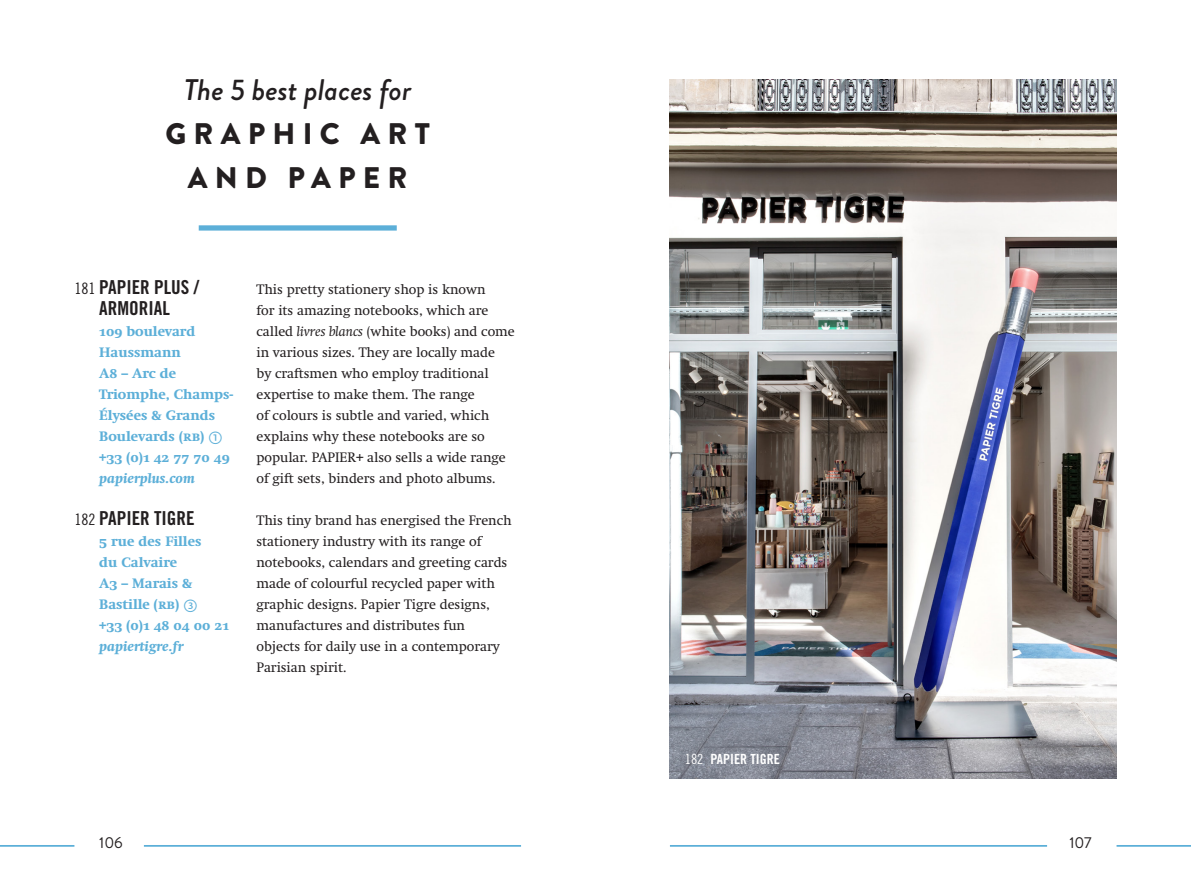
<style>
.page{position:relative;width:1191px;height:893px;background:#fff}
.page>*{position:absolute;margin:0;border:0;box-sizing:border-box;transform-origin:0 0}
.ChapterTitle{font:900 29.75px/43.8px "Brandon Grotesque";letter-spacing:.245em;color:#231f20;text-align:center}
.t1{font:19.25px/21px "Trade Gothic LT Pro Bd Cn 20";color:#231f20;text-align:center}
.t2{font:15.75px "Brandon Grotesque";letter-spacing:-.005em;color:#231f20}
.ParaFl{font:14px/21px "Swift Neue LT Pro";color:#231f20}
.Address{font:700 14px/21px "Swift Neue LT Pro";color:#5cafd8}
.PhoneNumber{font:700 14px "Swift Neue LT Pro";color:#5cafd8}
.WebAddress{font:italic 700 14px "Swift Neue LT Pro";color:#5cafd8}
.FOTOBIJSCHRIFT{font:14px "Trade Gothic LT Pro Bd Cn 20";color:#fff}
.s1{font-weight:500;font-style:italic}
.s2{font-family:"Trade Gothic LT Pro Cn 18";font-size:15.75px}
.s3{font-family:"Fedra Sans Pro";font-weight:400;font-size:17.5px}
.s4{font-style:italic}
.s5{font-family:"Trade Gothic LT Pro Cn 18"}
</style>
<div class="page">
<hr style="left:670px;top:845px;width:377px;height:2px;background:#5cafd8">
<hr style="left:144px;top:845px;width:377px;height:2px;background:#5cafd8">
<hr style="left:0;top:845px;width:74px;height:2px;background:#5cafd8">
<hr style="left:1116px;top:845px;width:75px;height:2px;background:#5cafd8">
<div style="left:199px;top:225px;width:198px;height:6px;background:#5cafd8"></div>
<img style="left:670px;top:79px;width:446px;height:700px">
<p class="ChapterTitle" style="left:165px;top:68px;width:266px"><span class="s1">The 5 best places for<br></span>GRAPHIC ART<br>AND PAPER</p>
<p class="t1" style="left:74px;top:276px;width:126px"><span class="s2">181</span> PAPIER PLUS /<br>ARMORIAL</p>
<p class="Address" style="left:99px;top:321px;width:98px">109 boulevard<br>Haussmann</p>
<p class="Address" style="left:99px;top:363px;width:135px">A8 – Arc de<br>Triomphe, Champs-<br>Élysées &amp; Grands<br>Boulevards (rb) <span class="s3">➀</span></p>
<p class="PhoneNumber" style="left:99px;top:449px;width:132px">+33 (0)1 42 77 70 49</p>
<p class="WebAddress" style="left:99px;top:470px;width:97px">papierplus.com</p>
<p class="t1" style="left:74px;top:507px;width:122px"><span class="s2">182</span> PAPIER TIGRE</p>
<p class="Address" style="left:99px;top:531px;width:104px">5 rue des Filles du Calvaire</p>
<p class="Address" style="left:99px;top:573px;width:100px">A3 – Marais &amp;<br>Bastille (rb) <span class="s3">➂</span></p>
<p class="PhoneNumber" style="left:99px;top:617px;width:131px">+33 (0)1 48 04 00 21</p>
<p class="WebAddress" style="left:99px;top:638px;width:86px">papiertigre.fr</p>
<p class="ParaFl" style="left:256px;top:279px;width:260px">This pretty stationery shop is known<br>for its amazing notebooks, which are called <span class="s4">livres blancs</span> (white books) and come in various sizes. They are locally made<br>by craftsmen who employ traditional expertise to make them. The range<br>of colours is subtle and varied, which explains why these notebooks are so popular. PAPIER+ also sells a wide range of gift sets, binders and photo albums.</p>
<p class="ParaFl" style="left:256px;top:510px;width:257px">This tiny brand has energised the French stationery industry with its range of notebooks, calendars and greeting cards made of colourful recycled paper with graphic designs. Papier Tigre designs, manufactures and distributes fun objects for daily use in a contemporary Parisian spirit.</p>
<p class="FOTOBIJSCHRIFT" style="left:685px;top:750px;width:97px"><span class="s5">182</span> PAPIER TIGRE</p>
<p class="t2" style="left:99px;top:832px;width:25px">106</p>
<p class="t2" style="left:1069px;top:832px;width:24px">107</p>
</div>
